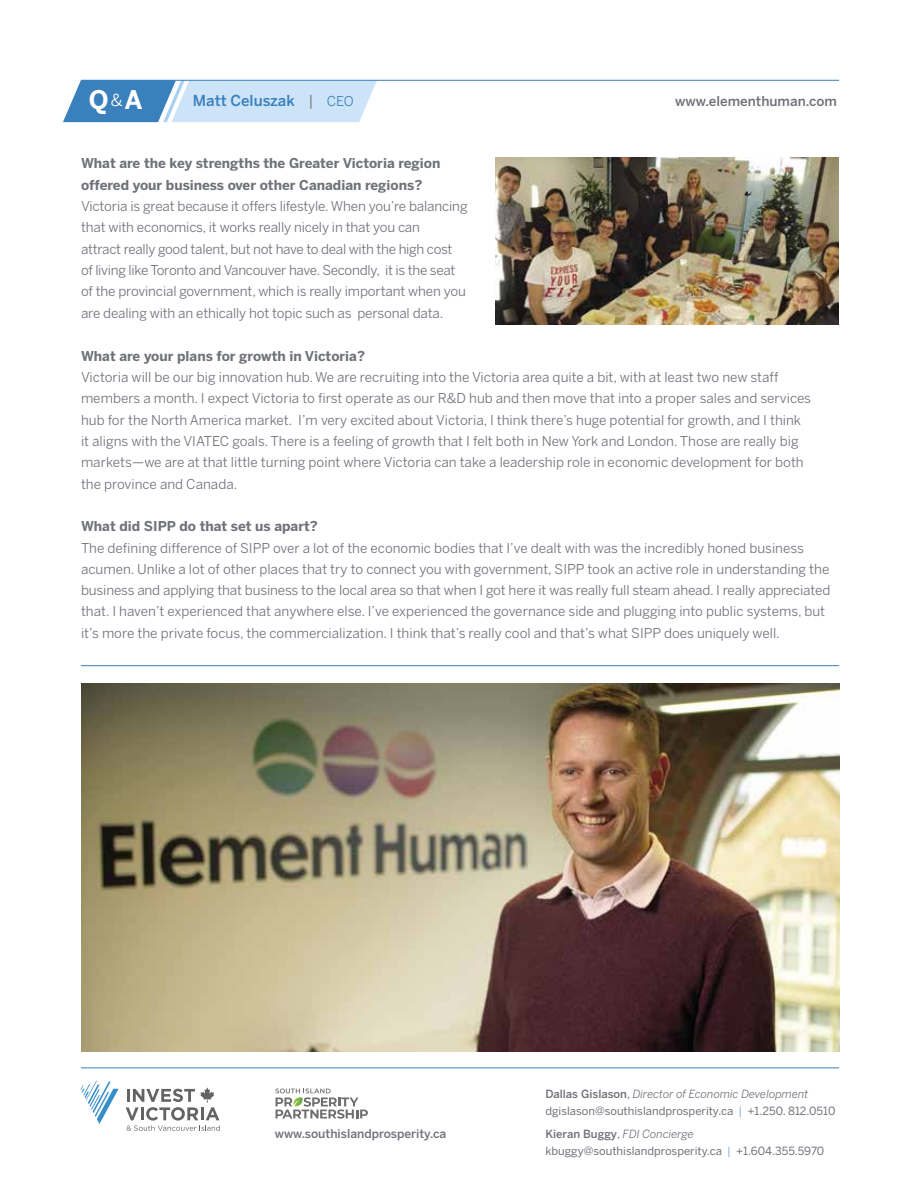
<style>
.page{position:relative;width:918px;height:1188px;background:#fff}
.page>*{position:absolute;margin:0;border:0;box-sizing:border-box;transform-origin:0 0}
.t1{font:700 25.5px "Benton Sans";color:#fff}
.t2{font:500 15px "Benton Sans";color:#3a80bc}
.t3{font:13.5px/21.3px "Benton Sans";color:#70727a}
.t4{font:700 13.5px/21.3px "Benton Sans";color:#70727a}
.t5{font:500 13.5px "Benton Sans";color:#70727a}
.t6{font:500 12px "Benton Sans";color:#70727a}
.t7{font:11.25px/16.8px "Benton Sans";color:#70727a}
.s1{font-weight:400;font-size:16.5px}
.s2{font-weight:400;color:#70727a}
.s3{font-weight:400;font-size:13.5px}
.s4{font-weight:500}
.s5{font-style:italic}
.s6{font-weight:300;color:#3a80bc}
</style>
<div class="page">
<svg style="left:63px;top:80px;width:314px;height:42px;background:#a3c7e6"></svg>
<hr style="left:81px;top:80px;width:758px;height:1px;background:#3a80bc">
<hr style="left:81px;top:665px;width:758px;height:1px;background:#3a80bc">
<svg style="left:81px;top:1081px;width:38px;height:43px"></svg>
<svg style="left:126px;top:1087px;width:94px;height:44px"></svg>
<hr style="left:81px;top:1068px;width:758px;height:1px;background:#3a80bc">
<svg style="left:275px;top:1089px;width:93px;height:30px"></svg>
<img style="left:81px;top:683px;width:758px;height:369px">
<img style="left:496px;top:157px;width:343px;height:167px">
<h1 class="t1" style="left:89px;top:85px;width:55px">Q<span class="s1">&amp;</span>A</h1>
<p class="t5" style="left:675px;top:93px;width:163px">www.elementhuman.com</p>
<p class="t2" style="left:193px;top:92px;width:163px">Matt Celuszak <span class="s2">|</span> <span class="s3">CEO</span></p>
<p class="t4" style="left:81px;top:153px;width:361px">What are the key strengths the Greater Victoria region offered your business over other Canadian regions?</p>
<p class="t3" style="left:81px;top:195px;width:388px">Victoria is great because it offers lifestyle. When you’re balancing that with economics, it works really nicely in that you can<br>attract really good talent, but not have to deal with the high cost of living like Toronto and Vancouver have. Secondly, it is the seat of the provincial government, which is really important when you are dealing with an ethically hot topic such as personal data.</p>
<p class="t4" style="left:81px;top:345px;width:286px">What are your plans for growth in Victoria?</p>
<p class="t3" style="left:81px;top:366px;width:732px">Victoria will be our big innovation hub. We are recruiting into the Victoria area quite a bit, with at least two new staff members a month. I expect Victoria to first operate as our R&amp;D hub and then move that into a proper sales and services hub for the North America market. I’m very excited about Victoria, I think there’s huge potential for growth, and I think it aligns with the VIATEC goals. There is a feeling of growth that I felt both in New York and London. Those are really big markets—we are at that little turning point where Victoria can take a leadership role in economic development for both the province and Canada.</p>
<p class="t4" style="left:81px;top:516px;width:238px">What did SIPP do that set us apart?</p>
<p class="t3" style="left:81px;top:537px;width:751px">The defining difference of SIPP over a lot of the economic bodies that I’ve dealt with was the incredibly honed business acumen. Unlike a lot of other places that try to connect you with government, SIPP took an active role in understanding the business and applying that business to the local area so that when I got here it was really full steam ahead. I really appreciated that. I haven’t experienced that anywhere else. I’ve experienced the governance side and plugging into public systems, but it’s more the private focus, the commercialization. I think that’s really cool and that’s what SIPP does uniquely well.</p>
<p class="t6" style="left:275px;top:1126px;width:173px">www.southislandprosperity.ca</p>
<p class="t7" style="left:545px;top:1085px;width:292px"><span class="s4">Dallas Gislason</span>, <span class="s5">Director of Economic Development </span>dgislason@southislandprosperity.ca <span class="s6">|</span> +1.250. 812.0510</p>
<p class="t7" style="left:545px;top:1125px;width:280px"><span class="s4">Kieran Buggy</span>, <span class="s5">FDI Concierge </span>kbuggy@southislandprosperity.ca <span class="s6">|</span> +1.604.355.5970</p>
</div>
